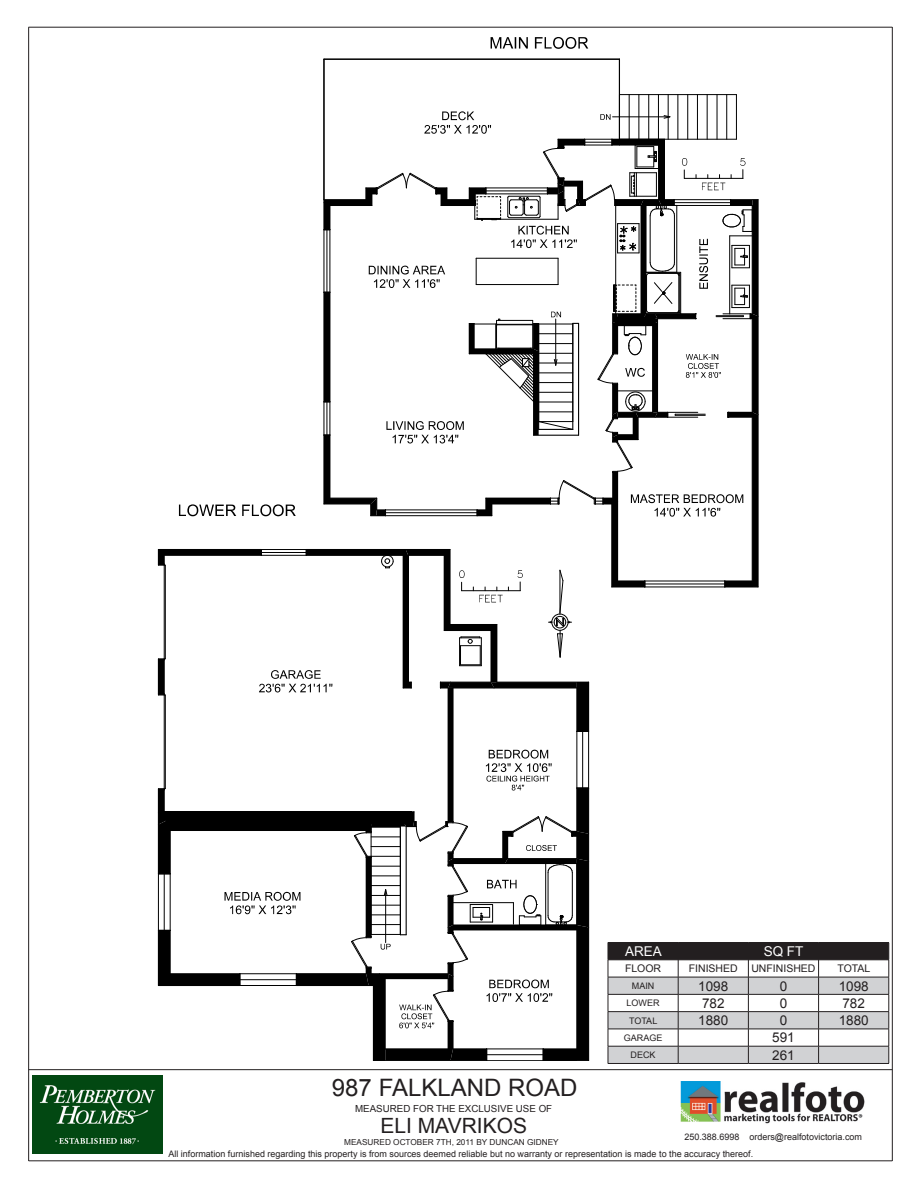
<style>
.page{position:relative;width:918px;height:1188px;background:#fff}
.page>*{position:absolute;margin:0;border:0;box-sizing:border-box;transform-origin:0 0}
.t1{font:24px "Arial";color:#231f20}
.t2{font:21px "Arial";color:#231f20}
.t3{font:13.5px "Arial";color:#231f20}
.t4{font:13.5px "Arial";color:#fff}
.t5{font:10.5px "Arial";color:#231f20}
.t6{font:9.75px "Arial";color:#231f20}
.t7{font:9px "Arial";color:#231f20}
.t8{font:8.25px "Arial";color:#231f20}
</style>
<div class="page">
<hr style="left:608px;top:942px;width:70px;height:1px;background:#231f20">
<hr style="left:678px;top:942px;width:70px;height:1px;background:#231f20">
<hr style="left:748px;top:942px;width:71px;height:1px;background:#231f20">
<hr style="left:819px;top:942px;width:70px;height:1px;background:#231f20">
<svg style="left:608px;top:943px;width:282px;height:120px"></svg>
<hr style="left:608px;top:1063px;width:70px;height:1px;background:#231f20">
<hr style="left:678px;top:1063px;width:70px;height:1px;background:#231f20">
<hr style="left:748px;top:1063px;width:71px;height:1px;background:#231f20">
<hr style="left:819px;top:1063px;width:70px;height:1px;background:#231f20">
<hr style="left:892px;top:27px;width:1px;height:1134px;background:#231f20">
<hr style="left:29px;top:1161px;width:863px;height:1px;background:#231f20">
<hr style="left:28px;top:27px;width:1px;height:1134px;background:#231f20">
<hr style="left:28px;top:27px;width:864px;height:1px;background:#231f20">
<hr style="left:29px;top:1069px;width:863px;height:1px;background:#231f20">
<img style="left:32px;top:1076px;width:131px;height:78px">
<img style="left:681px;top:1081px;width:184px;height:43px">
<div style="left:577px;top:682px;width:12px;height:49px;background:#000"></div>
<div style="left:448px;top:688px;width:5px;height:134px;background:#000"></div>
<div style="left:170px;top:974px;width:70px;height:11px;background:#000"></div>
<div style="left:158px;top:930px;width:12px;height:55px;background:#000"></div>
<div style="left:170px;top:819px;width:196px;height:11px;background:#000"></div>
<div style="left:158px;top:660px;width:6px;height:34px;background:#000"></div>
<div style="left:164px;top:550px;width:97px;height:5px;background:#000"></div>
<hr style="left:619px;top:94px;width:117px;height:1px;background:#000">
<hr style="left:629px;top:95px;width:1px;height:44px;background:#000">
<hr style="left:639px;top:95px;width:1px;height:44px;background:#000">
<hr style="left:648px;top:95px;width:1px;height:44px;background:#000">
<hr style="left:658px;top:95px;width:1px;height:44px;background:#000">
<hr style="left:668px;top:95px;width:1px;height:44px;background:#000">
<hr style="left:678px;top:95px;width:1px;height:44px;background:#000">
<hr style="left:687px;top:95px;width:1px;height:44px;background:#000">
<hr style="left:697px;top:95px;width:1px;height:44px;background:#000">
<hr style="left:707px;top:95px;width:1px;height:44px;background:#000">
<hr style="left:717px;top:95px;width:1px;height:44px;background:#000">
<hr style="left:726px;top:95px;width:1px;height:44px;background:#000">
<hr style="left:736px;top:95px;width:1px;height:44px;background:#000">
<hr style="left:758px;top:415px;width:1px;height:172px;background:#000">
<hr style="left:758px;top:316px;width:1px;height:99px;background:#000">
<hr style="left:758px;top:200px;width:1px;height:116px;background:#000">
<hr style="left:323px;top:59px;width:2px;height:141px;background:#000">
<hr style="left:324px;top:59px;width:295px;height:1px;background:#000">
<hr style="left:619px;top:59px;width:1px;height:80px;background:#000">
<hr style="left:576px;top:688px;width:1px;height:43px;background:#000">
<hr style="left:452px;top:688px;width:2px;height:134px;background:#000">
<hr style="left:170px;top:973px;width:70px;height:1px;background:#000">
<hr style="left:158px;top:985px;width:82px;height:1px;background:#000">
<hr style="left:170px;top:930px;width:1px;height:44px;background:#000">
<hr style="left:170px;top:830px;width:196px;height:1px;background:#000">
<hr style="left:164px;top:811px;width:250px;height:1px;background:#000">
<hr style="left:164px;top:660px;width:1px;height:34px;background:#000">
<hr style="left:164px;top:555px;width:97px;height:1px;background:#000">
<hr style="left:158px;top:549px;width:103px;height:1px;background:#000">
<hr style="left:166px;top:812px;width:247px;height:1px;background:#000">
<div style="left:166px;top:813px;width:247px;height:10px;background:#000"></div>
<hr style="left:165px;top:695px;width:1px;height:94px;background:#000">
<hr style="left:164px;top:695px;width:1px;height:94px;background:#000">
<svg style="left:158px;top:694px;width:7px;height:2px"></svg>
<hr style="left:165px;top:565px;width:1px;height:94px;background:#000">
<hr style="left:164px;top:565px;width:1px;height:94px;background:#000">
<svg style="left:158px;top:550px;width:7px;height:16px"></svg>
<hr style="left:588px;top:731px;width:1px;height:57px;background:#000">
<hr style="left:577px;top:731px;width:1px;height:57px;background:#000">
<hr style="left:582px;top:731px;width:1px;height:57px;background:#000">
<svg style="left:158px;top:788px;width:13px;height:87px"></svg>
<hr style="left:158px;top:874px;width:1px;height:56px;background:#000">
<hr style="left:170px;top:874px;width:1px;height:56px;background:#000">
<hr style="left:164px;top:874px;width:1px;height:56px;background:#000">
<svg style="left:491px;top:37px;width:97px;height:12px"></svg>
<svg style="left:225px;top:750px;width:364px;height:311px"></svg>
<svg style="left:179px;top:111px;width:579px;height:581px"></svg>
<p class="t1" style="left:332px;top:1072px;width:247px">987 falkland road</p>
<p class="t6" style="left:355px;top:1102px;width:199px">measured for the exclusive use of</p>
<p class="t2" style="left:380px;top:1112px;width:148px">eli mavrikos</p>
<p class="t8" style="left:344px;top:1137px;width:216px">measured october 7th, 2011 by duncan gidney</p>
<p class="t4" style="left:625px;top:942px;width:11px">AREA</p>
<p class="t4" style="left:764px;top:942px;width:41px">sq ft</p>
<p class="t5" style="left:625px;top:962px;width:9px">FLOOR</p>
<p class="t5" style="left:689px;top:962px;width:7px">FINISHED</p>
<p class="t5" style="left:751px;top:962px;width:8px">UNFINISHED</p>
<p class="t5" style="left:837px;top:962px;width:8px">TOTAL</p>
<p class="t7" style="left:632px;top:980px;width:7px">MAIN</p>
<p class="t3" style="left:698px;top:977px;width:32px">1098</p>
<p class="t3" style="left:780px;top:977px;width:9px">0</p>
<p class="t3" style="left:839px;top:977px;width:32px">1098</p>
<p class="t7" style="left:627px;top:997px;width:28px">LOWER</p>
<p class="t3" style="left:702px;top:994px;width:24px">782</p>
<p class="t3" style="left:780px;top:994px;width:9px">0</p>
<p class="t3" style="left:842px;top:994px;width:24px">782</p>
<p class="t7" style="left:629px;top:1015px;width:7px">TOTAL</p>
<p class="t3" style="left:698px;top:1012px;width:32px">1880</p>
<p class="t3" style="left:780px;top:1012px;width:9px">0</p>
<p class="t3" style="left:839px;top:1012px;width:32px">1880</p>
<p class="t7" style="left:624px;top:1032px;width:8px">GARAGE</p>
<p class="t3" style="left:772px;top:1029px;width:24px">591</p>
<p class="t7" style="left:631px;top:1049px;width:8px">DECK</p>
<p class="t3" style="left:772px;top:1046px;width:24px">261</p>
<p class="t7" style="left:684px;top:1131px;width:179px">250.388.6998 orders@realfotovictoria.com</p>
<p class="t7" style="left:168px;top:1148px;width:586px">All information furnished regarding this property is from sources deemed reliable but no warranty or representation is made to the accuracy thereof.</p>
</div>
